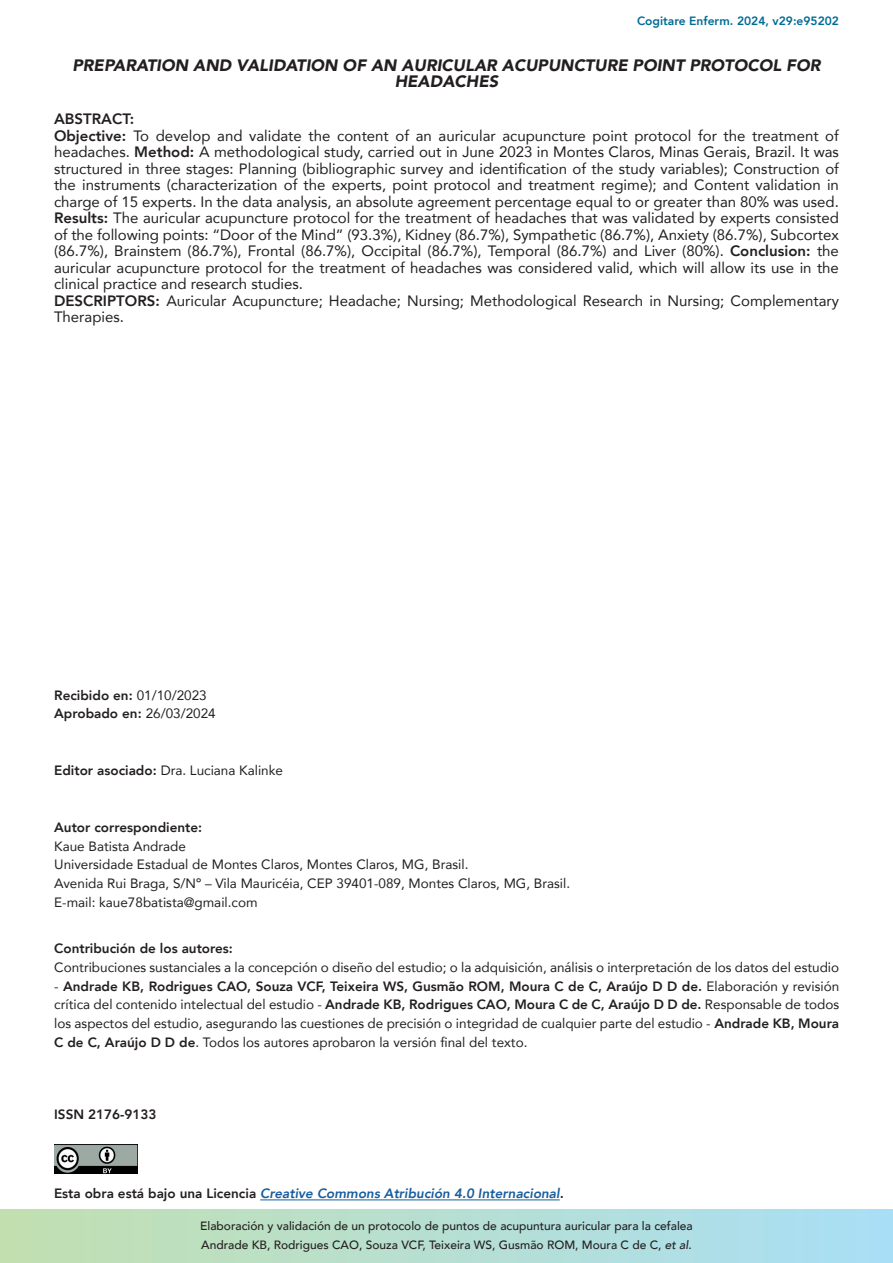
<style>
.page{position:relative;width:893px;height:1263px;background:#fff}
.page>*{position:absolute;margin:0;border:0;box-sizing:border-box;transform-origin:0 0}
.t1{font:italic 900 16.5px/16.5px "Avenir";color:#231f20;text-align:center}
.t2{font:15px/16.5px "Avenir";color:#231f20;text-align:justify}
.t3{font:800 15px "Avenir";color:#231f20}
.Correspondentes{font:13.5px/18.8px "Avenir";color:#231f20;text-align:justify}
.Correspondentes-2{font:800 13.5px "Avenir";color:#231f20}
.t4{font:italic 800 13.5px "Avenir";color:#175d9e}
.Legenda{font:800 13.5px "Avenir";color:#231f20}
.t5{font:500 12px/18.6px "Avenir";color:#231f20}
.t6{font:800 12px "Avenir";color:#006c95}
.s1{font-weight:800}
.s2{font-weight:400}
.s3{font-style:normal;color:#231f20}
.s4{color:#231f20}
.s5{font-style:italic}
</style>
<div class="page">
<svg style="left:0;top:1209px;width:893px;height:54px;background:#b6dfd2"></svg>
<img style="left:55px;top:1144px;width:83px;height:29px">
<hr style="left:260px;top:1199px;width:300px;height:1px;background:#175d9e">
<p class="t6" style="left:637px;top:10px;width:203px">Cogitare Enferm. 2024, v29:e95202</p>
<p class="t1" style="left:73px;top:56px;width:749px">PREPARATION AND VALIDATION OF AN AURICULAR ACUPUNCTURE POINT PROTOCOL FOR<br>HEADACHES</p>
<p class="t3" style="left:54px;top:105px;width:82px">ABSTRACT:</p>
<p class="t2" style="left:54px;top:127px;width:786px"><span class="s1">Objective:</span> To develop and validate the content of an auricular acupuncture point protocol for the treatment of headaches. <span class="s1">Method:</span> A methodological study, carried out in June 2023 in Montes Claros, Minas Gerais, Brazil. It was structured in three stages: Planning (bibliographic survey and identification of the study variables); Construction of the instruments (characterization of the experts, point protocol and treatment regime); and Content validation in charge of 15 experts. In the data analysis, an absolute agreement percentage equal to or greater than 80% was used.<br><span class="s1">Results:</span> The auricular acupuncture protocol for the treatment of headaches that was validated by experts consisted of the following points: “Door of the Mind” (93.3%), Kidney (86.7%), Sympathetic (86.7%), Anxiety (86.7%), Subcortex (86.7%), Brainstem (86.7%), Frontal (86.7%), Occipital (86.7%), Temporal (86.7%) and Liver (80%). <span class="s1">Conclusion:</span> the auricular acupuncture protocol for the treatment of headaches was considered valid, which will allow its use in the clinical practice and research studies.</p>
<p class="t2" style="left:54px;top:292px;width:786px"><span class="s1">DESCRIPTORS:</span> Auricular Acupuncture; Headache; Nursing; Methodological Research in Nursing; Complementary<br>Therapies.</p>
<p class="Correspondentes-2" style="left:54px;top:683px;width:154px">Recibido en: <span class="s2">01/10/2023</span></p>
<p class="Correspondentes-2" style="left:54px;top:701px;width:163px">Aprobado en: <span class="s2">26/03/2024</span></p>
<p class="Correspondentes" style="left:54px;top:760px;width:230px"><span class="s1">Editor asociado:</span> Dra. Luciana Kalinke</p>
<p class="Correspondentes-2" style="left:54px;top:815px;width:149px">Autor correspondiente:</p>
<p class="Correspondentes" style="left:54px;top:836px;width:133px">Kaue Batista Andrade</p>
<p class="Correspondentes" style="left:54px;top:855px;width:416px">Universidade Estadual de Montes Claros, Montes Claros, MG, Brasil.</p>
<p class="Correspondentes" style="left:54px;top:874px;width:517px">Avenida Rui Braga, S/Nº – Vila Mauricéia, CEP 39401-089, Montes Claros, MG, Brasil.</p>
<p class="Correspondentes" style="left:54px;top:892px;width:205px">E-mail: kaue78batista@gmail.com</p>
<p class="Correspondentes-2" style="left:54px;top:936px;width:180px">Contribución de los autores:</p>
<p class="Correspondentes" style="left:54px;top:957px;width:786px">Contribuciones sustanciales a la concepción o diseño del estudio; o la adquisición, análisis o interpretación de los datos del estudio</p>
<p class="Correspondentes" style="left:54px;top:976px;width:786px">- <span class="s1">Andrade KB, Rodrigues CAO, Souza VCF, Teixeira WS, Gusmão ROM, Moura C de C, Araújo D D de.</span> Elaboración y revisión crítica del contenido intelectual del estudio - <span class="s1">Andrade KB, Rodrigues CAO, Moura C de C, Araújo D D de.</span> Responsable de todos los aspectos del estudio, asegurando las cuestiones de precisión o integridad de cualquier parte del estudio - <span class="s1">Andrade KB, Moura C de C, Araújo D D de</span>. Todos los autores aprobaron la versión final del texto.</p>
<p class="Legenda" style="left:54px;top:1102px;width:104px">ISSN 2176-9133</p>
<p class="t4" style="left:54px;top:1185px;width:511px"><span class="s3">Esta obra está bajo una Licencia</span> Creative Commons Atribución 4.0 Internacional<span class="s4">.</span></p>
<p class="t5" style="left:200px;top:1216px;width:494px">Elaboración y validación de un protocolo de puntos de acupuntura auricular para la cefalea<br>Andrade KB, Rodrigues CAO, Souza VCF, Teixeira WS, Gusmão ROM, Moura C de C, <span class="s5">et al</span>.</p>
</div>
